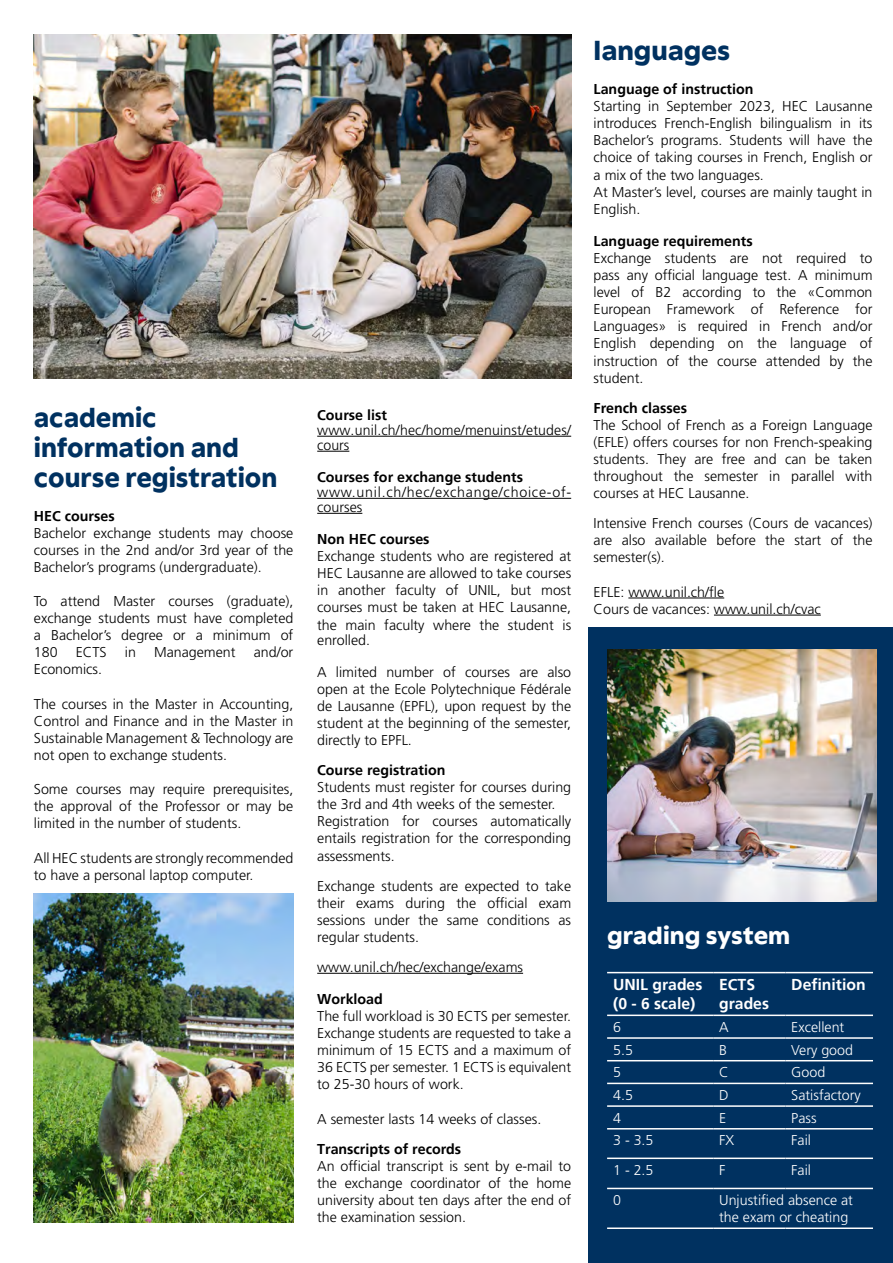
<style>
.page{position:relative;width:893px;height:1263px;background:#fff}
.page>*{position:absolute;margin:0;border:0;box-sizing:border-box;transform-origin:0 0}
.t1{font:800 30px/30px "Peak";color:#003160;scale:.96 1}
.t2{font:800 30px "Peak";color:#003160}
.t3{font:800 27px "Peak";color:#fff}
.t4{font:700 15.75px/18.9px "Frutiger LT Std";color:#fff}
.t5{font:300 14.25px/17.1px "Frutiger";color:#000;text-align:justify}
.t6{font:700 14.25px "Frutiger LT Std";color:#000}
.t7{font:300 14.25px/17.1px "Frutiger";color:#fff}
.t8{font:300 14.25px/15px "Frutiger";letter-spacing:.05em;color:#000}
.t9{font:300 14.25px "Frutiger LT Std";color:#fff}
</style>
<div class="page">
<hr style="left:628px;top:598px;width:96px;height:1px;background:#000">
<hr style="left:714px;top:615px;width:107px;height:1px;background:#000">
<div style="left:589px;top:627px;width:304px;height:636px;background:#003160"></div>
<hr style="left:607px;top:1037px;width:106px;height:2px;background:#fff">
<hr style="left:713px;top:1037px;width:72px;height:2px;background:#fff">
<hr style="left:785px;top:1037px;width:88px;height:2px;background:#fff">
<hr style="left:607px;top:1060px;width:106px;height:1px;background:#fff">
<hr style="left:713px;top:1060px;width:72px;height:1px;background:#fff">
<hr style="left:785px;top:1060px;width:88px;height:1px;background:#fff">
<hr style="left:607px;top:1083px;width:106px;height:1px;background:#fff">
<hr style="left:713px;top:1083px;width:72px;height:1px;background:#fff">
<hr style="left:785px;top:1083px;width:88px;height:1px;background:#fff">
<hr style="left:607px;top:1105px;width:106px;height:2px;background:#fff">
<hr style="left:713px;top:1105px;width:72px;height:2px;background:#fff">
<hr style="left:785px;top:1105px;width:88px;height:2px;background:#fff">
<hr style="left:607px;top:1128px;width:106px;height:1px;background:#fff">
<hr style="left:607px;top:1157px;width:106px;height:2px;background:#fff">
<hr style="left:607px;top:1188px;width:106px;height:1px;background:#fff">
<hr style="left:607px;top:1227px;width:106px;height:2px;background:#fff">
<hr style="left:713px;top:1128px;width:72px;height:1px;background:#fff">
<hr style="left:785px;top:1128px;width:88px;height:1px;background:#fff">
<hr style="left:713px;top:1157px;width:72px;height:2px;background:#fff">
<hr style="left:785px;top:1157px;width:88px;height:2px;background:#fff">
<hr style="left:713px;top:1188px;width:72px;height:1px;background:#fff">
<hr style="left:785px;top:1188px;width:88px;height:1px;background:#fff">
<hr style="left:713px;top:1227px;width:72px;height:2px;background:#fff">
<hr style="left:785px;top:1227px;width:88px;height:2px;background:#fff">
<hr style="left:713px;top:972px;width:72px;height:1px;background:#fff">
<hr style="left:785px;top:972px;width:88px;height:1px;background:#fff">
<hr style="left:713px;top:1014px;width:72px;height:2px;background:#fff">
<hr style="left:785px;top:1014px;width:88px;height:2px;background:#fff">
<hr style="left:607px;top:972px;width:106px;height:1px;background:#fff">
<hr style="left:607px;top:1014px;width:106px;height:2px;background:#fff">
<img style="left:607px;top:649px;width:270px;height:252px">
<hr style="left:317px;top:436px;width:254px;height:1px;background:#000">
<hr style="left:317px;top:451px;width:32px;height:1px;background:#000">
<hr style="left:317px;top:498px;width:254px;height:1px;background:#000">
<hr style="left:317px;top:513px;width:45px;height:1px;background:#000">
<hr style="left:317px;top:973px;width:206px;height:1px;background:#000">
<img style="left:34px;top:894px;width:259px;height:329px">
<img style="left:34px;top:34px;width:537px;height:344px">
<h1 class="t1" style="left:34px;top:401px;width:255px">academic information and course registration</h1>
<p class="t6" style="left:34px;top:507px;width:82px">HEC courses</p>
<p class="t5" style="left:34px;top:524px;width:261px">Bachelor exchange students may choose courses in the 2nd and/or 3rd year of the Bachelor’s programs (undergraduate).</p>
<p class="t5" style="left:34px;top:592px;width:261px">To attend Master courses (graduate), exchange students must have completed a Bachelor’s degree or a minimum of 180</p>
<p class="t5" style="left:76px;top:644px;width:32px">ECTS</p>
<p class="t5" style="left:125px;top:644px;width:13px">in</p>
<p class="t5" style="left:154px;top:644px;width:83px">Management</p>
<p class="t5" style="left:254px;top:644px;width:41px">and/or</p>
<p class="t5" style="left:34px;top:661px;width:70px">Economics.</p>
<p class="t5" style="left:34px;top:695px;width:261px">The courses in the Master in Accounting, Control and Finance and in the Master in Sustainable Management &amp; Technology are not open to exchange students.</p>
<p class="t5" style="left:34px;top:781px;width:261px">Some courses may require prerequisites, the approval of the Professor or may be limited in the number of students.</p>
<p class="t5" style="left:34px;top:849px;width:261px">All HEC students are strongly recommended to have a personal laptop computer.</p>
<p class="t6" style="left:317px;top:406px;width:71px">Course list</p>
<p class="t5" style="left:317px;top:422px;width:255px;line-height:15px">www.unil.ch/hec/home/menuinst/etudes/ cours</p>
<p class="t6" style="left:317px;top:469px;width:207px">Courses for exchange students</p>
<p class="t8" style="left:317px;top:484px;width:256px">www.unil.ch/hec/exchange/choice-of&shy;courses</p>
<p class="t6" style="left:317px;top:531px;width:114px">Non HEC courses</p>
<p class="t5" style="left:317px;top:548px;width:255px">Exchange students who are registered at HEC Lausanne are allowed to take courses in another faculty of UNIL, but most courses must be taken at HEC Lausanne, the main faculty where the student is</p>
<p class="t5" style="left:317px;top:631px;width:54px">enrolled.</p>
<p class="t5" style="left:317px;top:663px;width:255px">A limited number of courses are also open at the Ecole Polytechnique Fédérale de Lausanne (EPFL), upon request by the student at the beginning of the semester, directly to EPFL.</p>
<p class="t6" style="left:317px;top:762px;width:130px">Course registration</p>
<p class="t5" style="left:317px;top:779px;width:255px;text-align:left">Students must register for courses during the 3rd and 4th weeks of the semester.<br>Registration for courses automatically entails registration for the corresponding assessments.</p>
<p class="t5" style="left:317px;top:877px;width:255px">Exchange students are expected to take their exams during the official exam sessions under the same conditions as regular students.</p>
<p class="t5" style="left:317px;top:958px;width:207px">www.unil.ch/hec/exchange/exams</p>
<p class="t6" style="left:317px;top:991px;width:67px">Workload</p>
<p class="t5" style="left:317px;top:1007px;width:255px">The full workload is 30 ECTS per semester.<br>Exchange students are requested to take a minimum of 15 ECTS and a maximum of 36 ECTS per semester. 1 ECTS is equivalent to 25-30 hours of work.</p>
<p class="t5" style="left:317px;top:1110px;width:226px">A semester lasts 14 weeks of classes.</p>
<p class="t6" style="left:317px;top:1140px;width:146px">Transcripts of records</p>
<p class="t5" style="left:317px;top:1157px;width:255px">An official transcript is sent by e-mail to the exchange coordinator of the home university about ten days after the end of the examination session.</p>
<h1 class="t2" style="left:594px;top:27px;width:138px">languages</h1>
<p class="t6" style="left:594px;top:81px;width:161px">Language of instruction</p>
<p class="t5" style="left:594px;top:98px;width:280px;text-align:left">Starting in September 2023, HEC Lausanne introduces French-English bilingualism in its Bachelor’s programs. Students will have the choice of taking courses in French, English or a mix of the two languages.<br>At Master’s level, courses are mainly taught in English.</p>
<p class="t6" style="left:594px;top:232px;width:161px">Language requirements</p>
<p class="t5" style="left:594px;top:249px;width:280px">Exchange students are not required to pass any official language test. A minimum level of B2 according to the «Common European Framework of Reference for Languages» is required in French and/or English depending on the language of instruction of the course attended by the student.</p>
<p class="t6" style="left:594px;top:399px;width:95px">French classes</p>
<p class="t5" style="left:594px;top:416px;width:280px">The School of French as a Foreign Language (EFLE) offers courses for non French-speaking students. They are free and can be taken throughout the semester in parallel with courses at HEC Lausanne.</p>
<p class="t5" style="left:594px;top:515px;width:280px">Intensive French courses (Cours de vacances) are also available before the start of the semester(s).</p>
<p class="t5" style="left:594px;top:583px;width:229px">EFLE: www.unil.ch/fle<br>Cours de vacances: www.unil.ch/cvac</p>
<h2 class="t3" style="left:607px;top:914px;width:185px">grading system</h2>
<p class="t4" style="left:613px;top:975px;width:91px">UNIL grades (0 - 6 scale)</p>
<p class="t4" style="left:719px;top:975px;width:51px">ECTS grades</p>
<p class="t4" style="left:791px;top:975px;width:76px">Definition</p>
<p class="t7" style="left:613px;top:1018px;width:9px">6</p>
<p class="t7" style="left:719px;top:1018px;width:11px">A</p>
<p class="t7" style="left:791px;top:1018px;width:55px">Excellent</p>
<p class="t7" style="left:613px;top:1041px;width:21px">5.5</p>
<p class="t7" style="left:719px;top:1041px;width:9px">B</p>
<p class="t7" style="left:791px;top:1041px;width:63px">Very good</p>
<p class="t7" style="left:613px;top:1064px;width:9px">5</p>
<p class="t7" style="left:719px;top:1064px;width:11px">C</p>
<p class="t7" style="left:791px;top:1064px;width:36px">Good</p>
<p class="t7" style="left:613px;top:1086px;width:21px">4.5</p>
<p class="t7" style="left:719px;top:1086px;width:11px">D</p>
<p class="t7" style="left:791px;top:1086px;width:71px">Satisfactory</p>
<p class="t7" style="left:613px;top:1109px;width:9px">4</p>
<p class="t7" style="left:719px;top:1109px;width:9px">E</p>
<p class="t7" style="left:791px;top:1109px;width:27px">Pass</p>
<p class="t7" style="left:613px;top:1132px;width:42px">3 - 3.5</p>
<p class="t7" style="left:719px;top:1132px;width:17px">FX</p>
<p class="t7" style="left:791px;top:1132px;width:21px">Fail</p>
<p class="t7" style="left:613px;top:1161px;width:42px">1 - 2.5</p>
<p class="t9" style="left:719px;top:1162px;width:8px">F</p>
<p class="t7" style="left:791px;top:1161px;width:21px">Fail</p>
<p class="t7" style="left:613px;top:1191px;width:9px">0</p>
<p class="t7" style="left:719px;top:1191px;width:135px">Unjustified absence at the exam or cheating</p>
</div>
